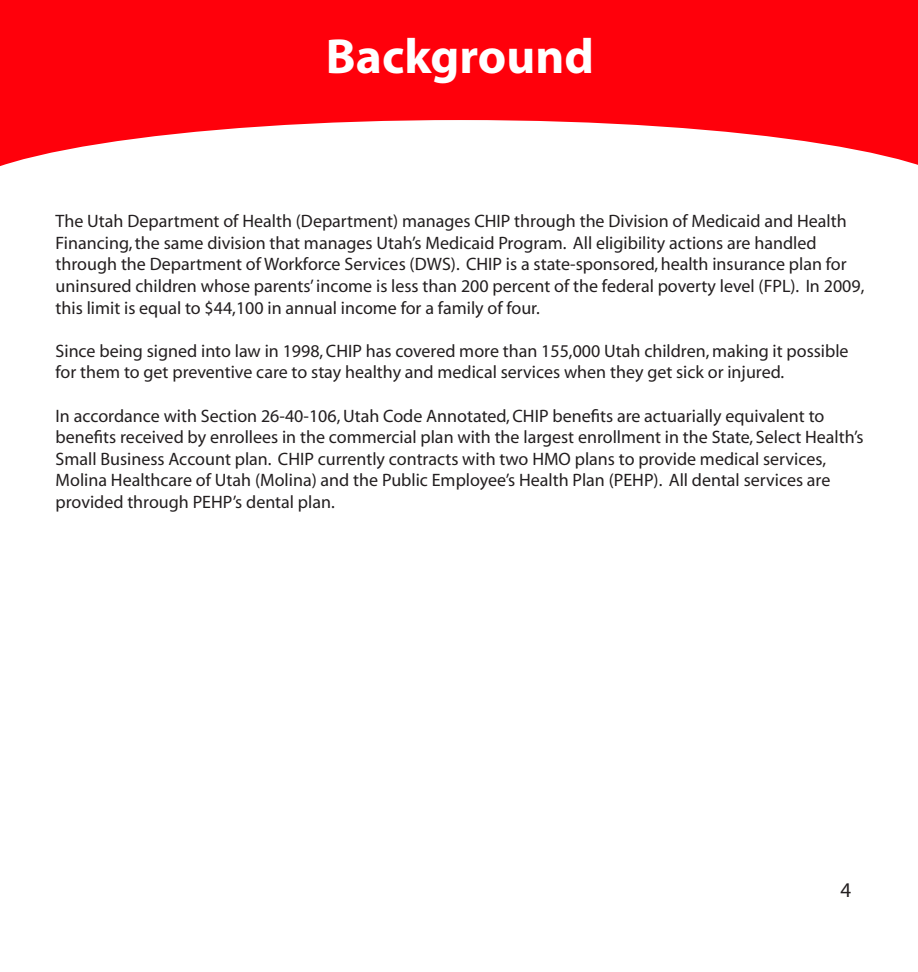
<style>
.page{position:relative;width:918px;height:972px;background:#fff}
.page>*{position:absolute;margin:0;border:0;box-sizing:border-box;transform-origin:0 0}
.t1{font:700 49.5px "Myriad";color:#fff}
.t2{font:21px "Myriad";color:#231f20}
.t3{font:18px/21.6px "Myriad";color:#231f20}
</style>
<div class="page">
<div style="left:0;top:0;width:917px;height:233px;background:#ff000b"></div>
<svg style="left:0;top:120px;width:918px;height:113px;background:#ffe1e3"></svg>
<h1 class="t1" style="left:326px;top:31px;width:269px">Background</h1>
<p class="t3" style="left:56px;top:211px;width:810px">The Utah Department of Health (Department) manages CHIP through the Division of Medicaid and Health Financing, the same division that manages Utah’s Medicaid Program. All eligibility actions are handled through the Department of Workforce Services (DWS). CHIP is a state-sponsored, health insurance plan for uninsured children whose parents’ income is less than 200 percent of the federal poverty level (FPL). In 2009, this limit is equal to $44,100 in annual income for a family of four.</p>
<p class="t3" style="left:56px;top:341px;width:795px">Since being signed into law in 1998, CHIP has covered more than 155,000 Utah children, making it possible for them to get preventive care to stay healthy and medical services when they get sick or injured.</p>
<p class="t3" style="left:56px;top:406px;width:810px">In accordance with Section 26-40-106, Utah Code Annotated, CHIP benefits are actuarially equivalent to benefits received by enrollees in the commercial plan with the largest enrollment in the State, Select Health’s Small Business Account plan. CHIP currently contracts with two HMO plans to provide medical services, Molina Healthcare of Utah (Molina) and the Public Employee’s Health Plan (PEHP). All dental services are provided through PEHP’s dental plan.</p>
<p class="t2" style="left:840px;top:880px;width:12px">4</p>
</div>
